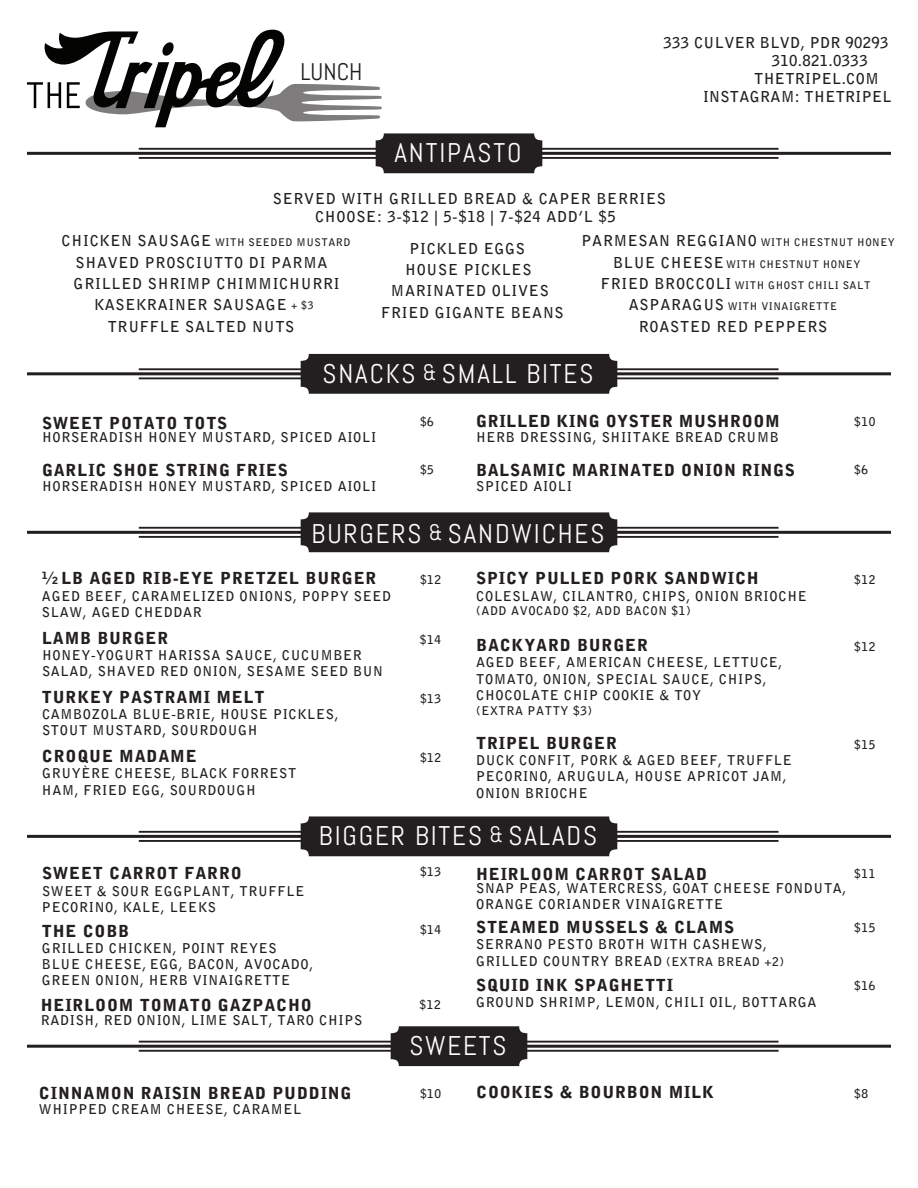
<style>
.page{position:relative;width:918px;height:1188px;background:#fff}
.page>*{position:absolute;margin:0;border:0;box-sizing:border-box;transform-origin:0 0}
.t1{font:27px "Abel";letter-spacing:.07em;color:#fff}
.t2{font:24px "Abel";color:#231f20}
.t3{font:900 16.5px "Bell Gothic Std";letter-spacing:.05em;color:#231f20}
.t4{font:700 15px/18px "Bell Gothic Std";letter-spacing:.05em;color:#231f20;text-align:center}
.t5{font:700 15px "Bell Gothic Std";letter-spacing:.025em;color:#231f20}
.t6{font:700 13.5px/16.2px "Bell Gothic Std";letter-spacing:.05em;color:#231f20}
.t7{font:700 12px "Bell Gothic Std";letter-spacing:.05em;color:#231f20}
.t8{font:700 10.5px/21.5px "Bell Gothic Std";letter-spacing:.05em;color:#231f20;text-align:center}
.s1{font-size:15px}
.s2{font-size:22.5px}
.s3{font-size:12px}
</style>
<div class="page">
<hr style="left:139px;top:1050px;width:640px;height:2px;background:#231f20">
<hr style="left:139px;top:1041px;width:640px;height:2px;background:#231f20">
<hr style="left:27px;top:1045px;width:864px;height:3px;background:#231f20">
<div style="left:391px;top:1026px;width:136px;height:40px;background:#231f20"></div>
<hr style="left:139px;top:536px;width:640px;height:2px;background:#231f20">
<hr style="left:139px;top:527px;width:640px;height:2px;background:#231f20">
<hr style="left:27px;top:531px;width:864px;height:3px;background:#231f20">
<div style="left:301px;top:512px;width:316px;height:40px;background:#231f20"></div>
<hr style="left:139px;top:377px;width:640px;height:2px;background:#231f20">
<hr style="left:139px;top:368px;width:640px;height:2px;background:#231f20">
<hr style="left:27px;top:372px;width:864px;height:3px;background:#231f20">
<div style="left:301px;top:354px;width:316px;height:40px;background:#231f20"></div>
<hr style="left:139px;top:840px;width:640px;height:2px;background:#231f20">
<hr style="left:139px;top:831px;width:640px;height:2px;background:#231f20">
<hr style="left:27px;top:835px;width:864px;height:3px;background:#231f20">
<div style="left:301px;top:816px;width:316px;height:40px;background:#231f20"></div>
<hr style="left:139px;top:157px;width:640px;height:2px;background:#231f20">
<hr style="left:139px;top:148px;width:640px;height:2px;background:#231f20">
<hr style="left:27px;top:152px;width:864px;height:3px;background:#231f20">
<div style="left:376px;top:133px;width:166px;height:40px;background:#231f20"></div>
<svg style="left:27px;top:30px;width:355px;height:97px"></svg>
<h2 class="t2" style="left:300px;top:56px;width:64px">LUNCH</h2>
<h1 class="t1" style="left:395px;top:136px;width:128px">ANTIPASTO</h1>
<p class="t5" style="left:663px;top:33px;width:227px">333 CULVER BLVD, PDR 90293</p>
<p class="t5" style="left:772px;top:51px;width:97px">310.821.0333</p>
<p class="t5" style="left:754px;top:69px;width:126px">THETRIPEL.COM</p>
<p class="t5" style="left:703px;top:87px;width:190px">INSTAGRAM: THETRIPEL</p>
<p class="t4" style="left:273px;top:190px;width:395px">SERVED WITH GRILLED BREAD &amp; CAPER BERRIES<br>CHOOSE: 3-$12 | 5-$18 | 7-$24 ADD’L $5</p>
<p class="t8" style="left:62px;top:232px;width:290px"><span class="s1">CHICKEN SAUSAGE</span> WITH SEEDED MUSTARD</p>
<p class="t8" style="left:582px;top:232px;width:315px"><span class="s1">PARMESAN REGGIANO</span> WITH CHESTNUT HONEY</p>
<p class="t4" style="left:409px;top:239px;width:117px">PICKLED EGGS</p>
<p class="t4" style="left:76px;top:253px;width:253px">SHAVED PROSCIUTTO DI PARMA</p>
<p class="t4" style="left:74px;top:275px;width:268px">GRILLED SHRIMP CHIMMICHURRI</p>
<p class="t4" style="left:108px;top:317px;width:188px">TRUFFLE SALTED NUTS</p>
<p class="t4" style="left:94px;top:296px;width:194px">KASEKRAINER SAUSAGE</p>
<p class="t8" style="left:291px;top:294px;width:24px">+ $3</p>
<p class="t4" style="left:391px;top:259px;width:159px;line-height:21.5px">HOUSE PICKLES<br>MARINATED OLIVES</p>
<p class="t4" style="left:381px;top:303px;width:184px">FRIED GIGANTE BEANS</p>
<p class="t8" style="left:613px;top:253px;width:249px"><span class="s1">BLUE CHEESE</span> WITH CHESTNUT HONEY</p>
<p class="t8" style="left:601px;top:274px;width:271px"><span class="s1">FRIED BROCCOLI</span> WITH GHOST CHILI SALT<br><span class="s1">ASPARAGUS</span> WITH VINAIGRETTE</p>
<p class="t4" style="left:639px;top:317px;width:190px">ROASTED RED PEPPERS</p>
<h1 class="t1" style="left:323px;top:356px;width:272px">SNACKS <span class="s2">&amp;</span> SMALL BITES</h1>
<p class="t3" style="left:42px;top:413px;width:187px">SWEET POTATO TOTS</p>
<p class="t7" style="left:420px;top:414px;width:15px">$6</p>
<p class="t6" style="left:42px;top:429px;width:336px">HORSERADISH HONEY MUSTARD, SPICED AIOLI</p>
<p class="t3" style="left:42px;top:460px;width:248px">GARLIC SHOE STRING FRIES</p>
<p class="t7" style="left:420px;top:463px;width:15px">$5</p>
<p class="t6" style="left:42px;top:478px;width:336px">HORSERADISH HONEY MUSTARD, SPICED AIOLI</p>
<p class="t3" style="left:476px;top:412px;width:305px">GRILLED KING OYSTER MUSHROOM</p>
<p class="t7" style="left:854px;top:414px;width:23px">$10</p>
<p class="t6" style="left:476px;top:429px;width:304px">HERB DRESSING, SHIITAKE BREAD CRUMB</p>
<p class="t3" style="left:476px;top:460px;width:320px">BALSAMIC MARINATED ONION RINGS</p>
<p class="t7" style="left:854px;top:463px;width:15px">$6</p>
<p class="t6" style="left:476px;top:478px;width:97px">SPICED AIOLI</p>
<h1 class="t1" style="left:312px;top:516px;width:294px">BURGERS <span class="s2">&amp;</span> SANDWICHES</h1>
<p class="t3" style="left:42px;top:569px;width:336px">½ LB AGED RIB-EYE PRETZEL BURGER</p>
<p class="t7" style="left:420px;top:573px;width:23px">$12</p>
<p class="t6" style="left:42px;top:588px;width:351px">AGED BEEF, CARAMELIZED ONIONS, POPPY SEED<br>SLAW, AGED CHEDDAR</p>
<p class="t3" style="left:42px;top:628px;width:128px">LAMB BURGER</p>
<p class="t7" style="left:420px;top:632px;width:23px">$14</p>
<p class="t6" style="left:42px;top:647px;width:343px">HONEY-YOGURT HARISSA SAUCE, CUCUMBER<br>SALAD, SHAVED RED ONION, SESAME SEED BUN</p>
<p class="t3" style="left:42px;top:687px;width:224px">TURKEY PASTRAMI MELT</p>
<p class="t7" style="left:420px;top:691px;width:23px">$13</p>
<p class="t6" style="left:42px;top:706px;width:298px">CAMBOZOLA BLUE-BRIE, HOUSE PICKLES,<br>STOUT MUSTARD, SOURDOUGH</p>
<p class="t3" style="left:42px;top:746px;width:156px">CROQUE MADAME</p>
<p class="t7" style="left:420px;top:751px;width:23px">$12</p>
<p class="t6" style="left:42px;top:766px;width:256px">GRUYÈRE CHEESE, BLACK FORREST<br>HAM, FRIED EGG, SOURDOUGH</p>
<p class="t3" style="left:476px;top:569px;width:284px">SPICY PULLED PORK SANDWICH</p>
<p class="t7" style="left:854px;top:573px;width:23px">$12</p>
<p class="t6" style="left:476px;top:588px;width:332px">COLESLAW, CILANTRO, CHIPS, ONION BRIOCHE</p>
<p class="t7" style="left:476px;top:603px;width:216px">(ADD AVOCADO $2, ADD BACON $1)</p>
<p class="t3" style="left:476px;top:636px;width:173px">BACKYARD BURGER</p>
<p class="t7" style="left:854px;top:640px;width:23px">$12</p>
<p class="t6" style="left:476px;top:654px;width:308px">AGED BEEF, AMERICAN CHEESE, LETTUCE,<br>TOMATO, ONION, SPECIAL SAUCE, CHIPS,<br>CHOCOLATE CHIP COOKIE &amp; TOY</p>
<p class="t7" style="left:476px;top:704px;width:118px">(EXTRA PATTY $3)</p>
<p class="t3" style="left:476px;top:734px;width:142px">TRIPEL BURGER</p>
<p class="t7" style="left:854px;top:737px;width:23px">$15</p>
<p class="t6" style="left:476px;top:752px;width:317px">DUCK CONFIT, PORK &amp; AGED BEEF, TRUFFLE<br>PECORINO, ARUGULA, HOUSE APRICOT JAM,<br>ONION BRIOCHE</p>
<h1 class="t1" style="left:319px;top:819px;width:280px">BIGGER BITES <span class="s2">&amp;</span> SALADS</h1>
<p class="t3" style="left:42px;top:864px;width:201px">SWEET CARROT FARRO</p>
<p class="t7" style="left:420px;top:865px;width:23px">$13</p>
<p class="t6" style="left:42px;top:883px;width:264px">SWEET &amp; SOUR EGGPLANT, TRUFFLE<br>PECORINO, KALE, LEEKS</p>
<p class="t3" style="left:476px;top:864px;width:232px">HEIRLOOM CARROT SALAD</p>
<p class="t6" style="left:476px;top:880px;width:372px">SNAP PEAS, WATERCRESS, GOAT CHEESE FONDUTA,<br>ORANGE CORIANDER VINAIGRETTE</p>
<p class="t7" style="left:854px;top:867px;width:23px">$11</p>
<p class="t3" style="left:42px;top:921px;width:89px">THE COBB</p>
<p class="t7" style="left:420px;top:922px;width:23px">$14</p>
<p class="t6" style="left:42px;top:940px;width:273px">GRILLED CHICKEN, POINT REYES<br>BLUE CHEESE, EGG, BACON, AVOCADO,<br>GREEN ONION, HERB VINAIGRETTE</p>
<p class="t3" style="left:41px;top:995px;width:273px">HEIRLOOM TOMATO GAZPACHO</p>
<p class="t6" style="left:41px;top:1012px;width:323px">RADISH, RED ONION, LIME SALT, TARO CHIPS</p>
<p class="t7" style="left:420px;top:997px;width:23px">$12</p>
<p class="t3" style="left:476px;top:918px;width:260px">STEAMED MUSSELS &amp; CLAMS</p>
<p class="t7" style="left:854px;top:920px;width:23px">$15</p>
<p class="t6" style="left:476px;top:937px;width:309px">SERRANO PESTO BROTH WITH CASHEWS,<br>GRILLED COUNTRY BREAD <span class="s3">(EXTRA BREAD +2)</span></p>
<p class="t3" style="left:476px;top:976px;width:199px">SQUID INK SPAGHETTI</p>
<p class="t7" style="left:854px;top:978px;width:23px">$16</p>
<p class="t6" style="left:476px;top:995px;width:342px">GROUND SHRIMP, LEMON, CHILI OIL, BOTTARGA</p>
<p class="t3" style="left:39px;top:1084px;width:314px">CINNAMON RAISIN BREAD PUDDING</p>
<p class="t6" style="left:39px;top:1102px;width:264px">WHIPPED CREAM CHEESE, CARAMEL</p>
<h1 class="t1" style="left:409px;top:1028px;width:99px">SWEETS</h1>
<p class="t7" style="left:420px;top:1087px;width:23px">$10</p>
<p class="t3" style="left:476px;top:1083px;width:240px">COOKIES &amp; BOURBON MILK</p>
<p class="t7" style="left:854px;top:1087px;width:15px">$8</p>
</div>
